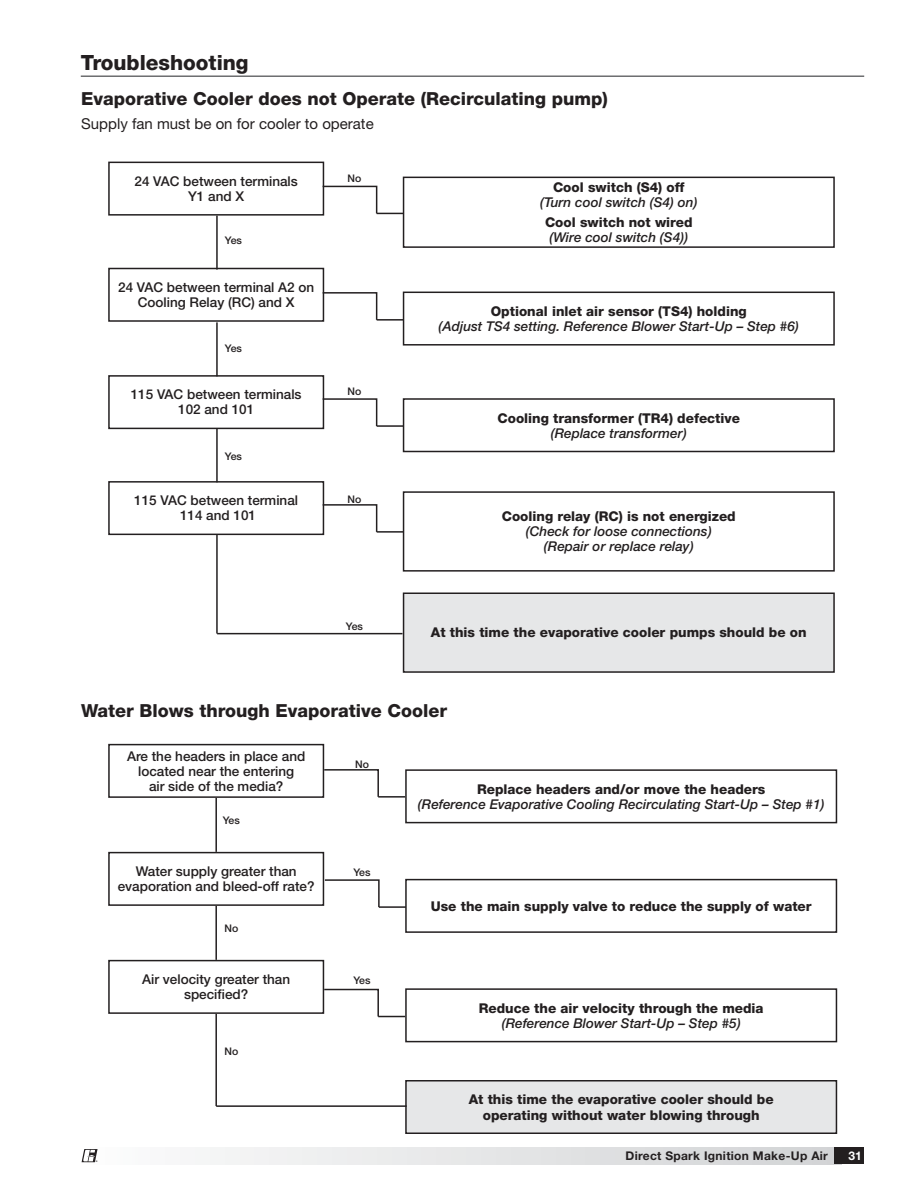
<style>
.page{position:relative;width:918px;height:1188px;background:#fff}
.page>*{position:absolute;margin:0;border:0;box-sizing:border-box;transform-origin:0 0}
.t1{font:800 21px "Helvetica Neue LT Std";color:#231f20}
.t2{font:800 18px "Helvetica Neue LT Std";color:#231f20}
.t3{font:15px "Helvetica Neue LT Std";color:#231f20}
.t4{font:800 13.5px/16.2px "Helvetica Neue LT Std";color:#231f20;text-align:center}
.t5{font:500 13.5px/15px "Helvetica Neue LT Std";color:#231f20;text-align:center}
.t6{font:italic 500 13.5px/15px "Helvetica Neue LT Std";color:#231f20;text-align:center}
.t7{font:700 12px "Helvetica Neue LT Std";letter-spacing:.025em;color:#231f20}
.t8{font:700 12px "Helvetica Neue LT Std";color:#fff}
.t9{font:500 10.5px "Helvetica Neue LT Std";color:#231f20}
.t10{font:700 2.1px "Helvetica Neue LT Std";color:#231f20}
</style>
<div class="page">
<div style="left:81px;top:1148px;width:760px;height:16px;background:linear-gradient(to right,#f9f9f9,#d3d4d6)"></div>
<div style="left:834px;top:1148px;width:30px;height:16px;background:#231f20"></div>
<svg style="left:82px;top:1149px;width:16px;height:13px"></svg>
<hr style="left:81px;top:75px;width:783px;height:2px;background:#6d6e70">
<div style="left:108px;top:375px;width:216px;height:54px;border:2px solid #231f20"></div>
<div style="left:108px;top:268px;width:216px;height:54px;border:2px solid #231f20"></div>
<div style="left:108px;top:481px;width:216px;height:54px;border:2px solid #231f20"></div>
<div style="left:403px;top:491px;width:432px;height:81px;border:2px solid #231f20"></div>
<div style="left:108px;top:162px;width:216px;height:54px;border:2px solid #231f20"></div>
<svg style="left:215px;top:176px;width:620px;height:308px"></svg>
<hr style="left:216px;top:535px;width:2px;height:99px;background:#231f20">
<hr style="left:217px;top:633px;width:186px;height:1px;background:#231f20">
<div style="left:404px;top:593px;width:430px;height:79px;background:#e6e7e8"></div>
<div style="left:403px;top:593px;width:432px;height:80px;border:2px solid #231f20"></div>
<svg style="left:321px;top:185px;width:83px;height:30px"></svg>
<svg style="left:321px;top:291px;width:57px;height:30px"></svg>
<hr style="left:377px;top:319px;width:27px;height:2px;background:#231f20">
<svg style="left:321px;top:398px;width:57px;height:30px"></svg>
<hr style="left:377px;top:425px;width:27px;height:2px;background:#231f20">
<svg style="left:321px;top:503px;width:57px;height:30px"></svg>
<hr style="left:377px;top:531px;width:27px;height:2px;background:#231f20">
<div style="left:108px;top:852px;width:216px;height:54px;border:2px solid #231f20"></div>
<div style="left:108px;top:960px;width:216px;height:54px;border:2px solid #231f20"></div>
<div style="left:406px;top:1081px;width:430px;height:52px;background:#e6e7e8"></div>
<div style="left:405px;top:1080px;width:432px;height:54px;border:2px solid #231f20"></div>
<div style="left:108px;top:744px;width:216px;height:54px;border:2px solid #231f20"></div>
<svg style="left:215px;top:769px;width:623px;height:339px"></svg>
<hr style="left:216px;top:1105px;width:191px;height:2px;background:#231f20">
<svg style="left:323px;top:768px;width:57px;height:30px"></svg>
<hr style="left:378px;top:796px;width:27px;height:2px;background:#231f20">
<svg style="left:323px;top:879px;width:57px;height:30px"></svg>
<hr style="left:379px;top:906px;width:27px;height:2px;background:#231f20">
<svg style="left:323px;top:988px;width:82px;height:30px"></svg>
<h1 class="t1" style="left:81px;top:55px;width:169px">Troubleshooting</h1>
<h2 class="t2" style="left:81px;top:93px;width:528px">Evaporative Cooler does not Operate (Recirculating pump)</h2>
<p class="t3" style="left:81px;top:118px;width:294px">Supply fan must be on for cooler to operate</p>
<p class="t9" style="left:348px;top:175px;width:15px">No</p>
<p class="t5" style="left:135px;top:175px;width:165px">24 VAC between terminals<br>Y1 and X</p>
<p class="t4" style="left:553px;top:180px;width:133px">Cool switch (S4) off</p>
<p class="t6" style="left:540px;top:196px;width:159px">(Turn cool switch (S4) on)</p>
<p class="t4" style="left:545px;top:216px;width:149px">Cool switch not wired</p>
<p class="t6" style="left:549px;top:231px;width:140px">(Wire cool switch (S4))</p>
<p class="t9" style="left:225px;top:236px;width:19px">Yes</p>
<p class="t5" style="left:118px;top:281px;width:198px">24 VAC between terminal A2 on<br>Cooling Relay (RC) and X</p>
<p class="t9" style="left:225px;top:345px;width:19px">Yes</p>
<p class="t5" style="left:131px;top:388px;width:172px">115 VAC between terminals<br>102 and 101</p>
<p class="t9" style="left:225px;top:452px;width:19px">Yes</p>
<p class="t5" style="left:134px;top:494px;width:165px">115 VAC between terminal<br>114 and 101</p>
<p class="t9" style="left:348px;top:387px;width:15px">No</p>
<p class="t9" style="left:348px;top:495px;width:15px">No</p>
<p class="t9" style="left:346px;top:622px;width:19px">Yes</p>
<p class="t4" style="left:491px;top:304px;width:258px">Optional inlet air sensor (TS4) holding</p>
<p class="t6" style="left:439px;top:320px;width:362px">(Adjust TS4 setting. Reference Blower Start-Up – Step #6)</p>
<p class="t4" style="left:498px;top:411px;width:244px">Cooling transformer (TR4) defective</p>
<p class="t6" style="left:551px;top:426px;width:138px">(Replace transformer)</p>
<p class="t4" style="left:502px;top:510px;width:236px">Cooling relay (RC) is not energized</p>
<p class="t6" style="left:526px;top:525px;width:187px">(Check for loose connections) (Repair or replace relay)</p>
<p class="t4" style="left:431px;top:626px;width:377px">At this time the evaporative cooler pumps should be on</p>
<h2 class="t2" style="left:81px;top:704px;width:368px">Water Blows through Evaporative Cooler</h2>
<p class="t5" style="left:127px;top:749px;width:180px">Are the headers in place and located near the entering<br>air side of the media?</p>
<p class="t9" style="left:223px;top:817px;width:19px">Yes</p>
<p class="t5" style="left:118px;top:865px;width:198px">Water supply greater than evaporation and bleed-off rate?</p>
<p class="t9" style="left:224px;top:924px;width:15px">No</p>
<p class="t5" style="left:142px;top:973px;width:150px">Air velocity greater than specified?</p>
<p class="t9" style="left:224px;top:1047px;width:15px">No</p>
<p class="t9" style="left:355px;top:760px;width:15px">No</p>
<p class="t9" style="left:353px;top:868px;width:19px">Yes</p>
<p class="t9" style="left:353px;top:976px;width:19px">Yes</p>
<p class="t4" style="left:477px;top:782px;width:290px">Replace headers and/or move the headers</p>
<p class="t6" style="left:418px;top:797px;width:408px">(Reference Evaporative Cooling Recirculating Start-Up – Step #1)</p>
<p class="t4" style="left:431px;top:899px;width:382px">Use the main supply valve to reduce the supply of water</p>
<p class="t4" style="left:479px;top:1001px;width:286px">Reduce the air velocity through the media</p>
<p class="t6" style="left:502px;top:1016px;width:241px">(Reference Blower Start-Up – Step #5)</p>
<p class="t4" style="left:469px;top:1092px;width:307px">At this time the evaporative cooler should be operating without water blowing through</p>
<p class="t10" style="left:96px;top:1161px;width:3px">®</p>
<p class="t7" style="left:625px;top:1152px;width:204px">Direct Spark Ignition Make-Up Air</p>
<p class="t8" style="left:849px;top:1152px;width:15px">31</p>
</div>
